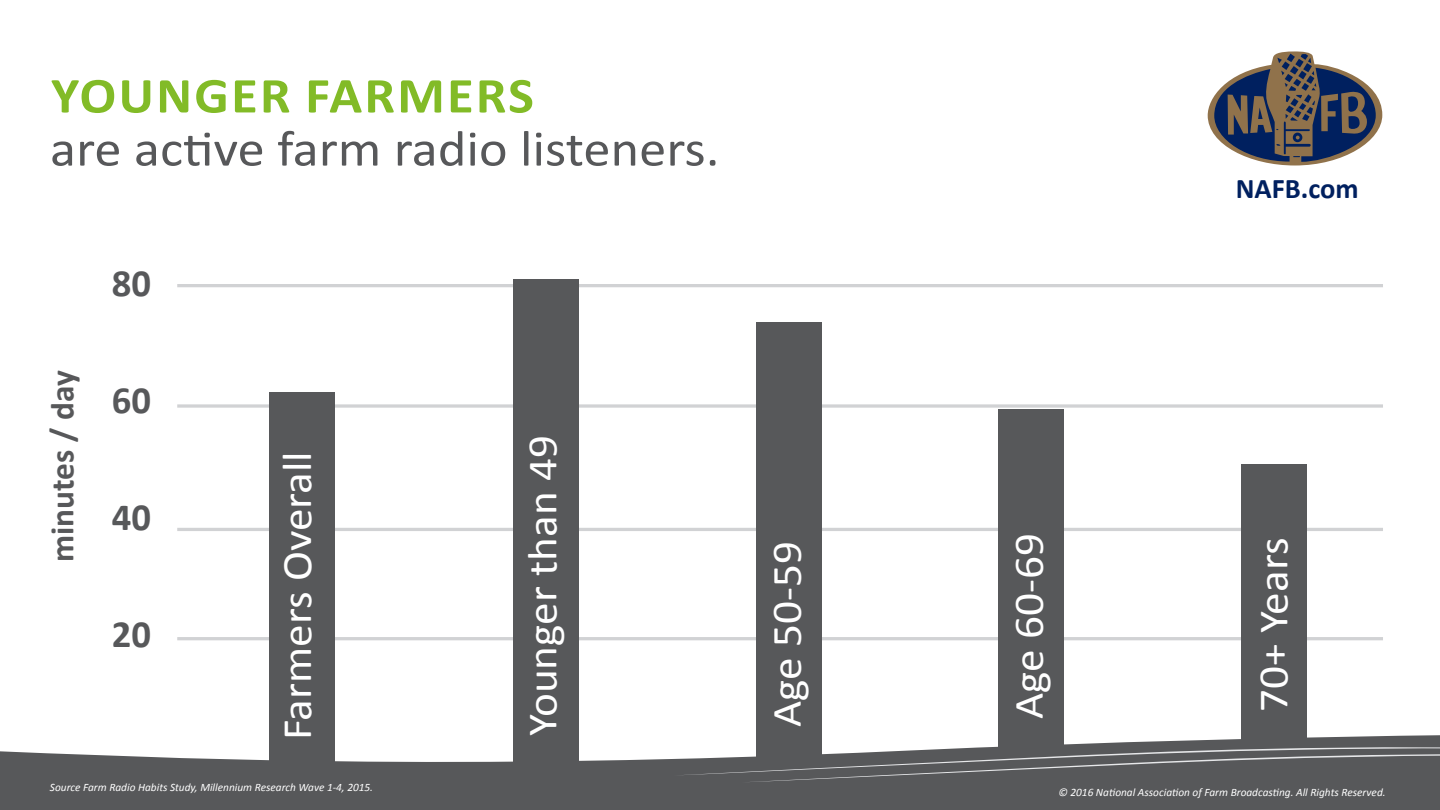
<style>
.page{position:relative;width:1440px;height:810px;background:#fff}
.page>*{position:absolute;margin:0;border:0;box-sizing:border-box;transform-origin:0 0}
.t1{font:50.7px/53px "Calibri";color:#57585a;scale:1.08 1}
.t2{font:42.15px "Calibri";color:#fff;scale:1.08 1}
.t3{font:700 38.7px "Calibri";color:#57585a}
.t4{font:700 33.38px "Calibri";color:#57585a}
.t5{font:700 28.5px "Calibri";color:#00205f}
.t6{font:italic 11.32px "Calibri";color:#fff}
.s1{font-weight:700;color:#82bb27}
</style>
<div class="page">
<svg style="left:0;top:735px;width:1440px;height:75px;fill:#57585a"></svg>
<hr style="left:177px;top:284px;width:1206px;height:3px;background:#d1d2d4">
<svg style="left:177px;top:404px;width:1206px;height:4px;background:#d8d9db"></svg>
<hr style="left:177px;top:528px;width:1206px;height:3px;background:#d1d2d4">
<hr style="left:177px;top:637px;width:1206px;height:3px;background:#d1d2d4">
<div style="left:269px;top:393px;width:65px;height:417px;background:#57585a"></div>
<div style="left:513px;top:279px;width:65px;height:531px;background:#57585a"></div>
<div style="left:756px;top:323px;width:65px;height:487px;background:#57585a"></div>
<div style="left:999px;top:409px;width:65px;height:401px;background:#57585a"></div>
<div style="left:1242px;top:464px;width:65px;height:346px;background:#57585a"></div>
<svg style="left:674px;top:742px;width:766px;height:40px"></svg>
<svg style="left:1208px;top:51px;width:174px;height:115px"></svg>
<p class="t1" style="left:50px;top:67px;width:621px"><span class="s1">YOUNGER FARMERS<br></span>are active farm radio listeners.</p>
<p class="t4" style="left:42px;top:562px;width:193px;rotate:-90deg">minutes / day</p>
<p class="t3" style="left:112px;top:259px;width:41px">80</p>
<p class="t3" style="left:112px;top:376px;width:41px">60</p>
<p class="t3" style="left:112px;top:493px;width:41px">40</p>
<p class="t3" style="left:112px;top:610px;width:41px">20</p>
<p class="t2" style="left:271px;top:740px;width:269px;rotate:-90deg">Farmers Overall</p>
<p class="t2" style="left:516px;top:736px;width:280px;rotate:-90deg">Younger than 49</p>
<p class="t5" style="left:1236px;top:171px;width:125px">NAFB.com</p>
<p class="t2" style="left:761px;top:727px;width:174px;rotate:-90deg">Age 50-59</p>
<p class="t2" style="left:1003px;top:719px;width:174px;rotate:-90deg">Age 60-69</p>
<p class="t2" style="left:1248px;top:712px;width:163px;rotate:-90deg">70+ Years</p>
<p class="t6" style="left:50px;top:781px;width:325px">Source Farm Radio Habits Study, Millennium Research Wave 1-4, 2015.</p>
<p class="t6" style="left:1059px;top:785px;width:329px">© 2016 National Association of Farm Broadcasting. All Rights Reserved.</p>
</div>
